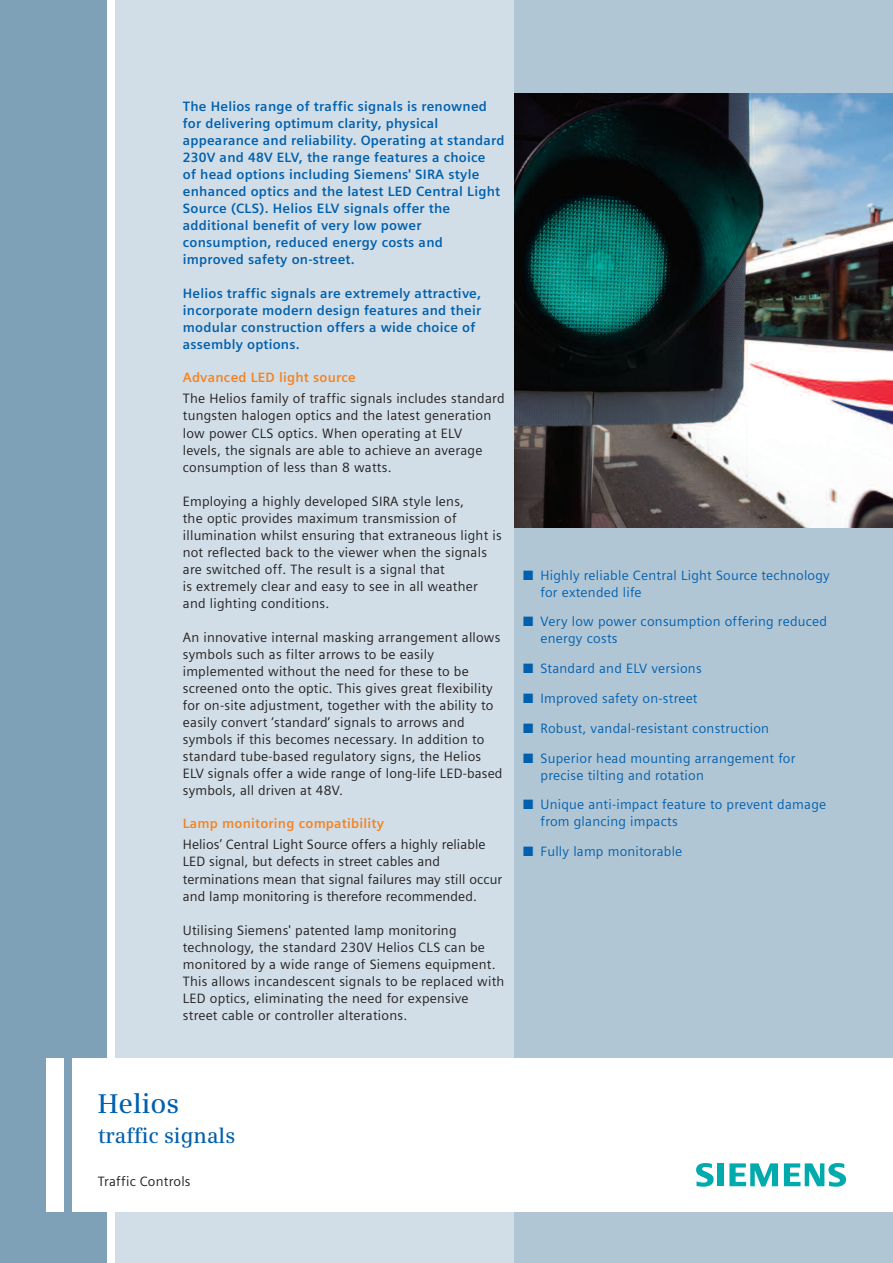
<style>
.page{position:relative;width:893px;height:1263px;background:#fff}
.page>*{position:absolute;margin:0;border:0;box-sizing:border-box;transform-origin:0 0}
.t1{font:600 27px "Siemens Serif OT";color:#0160ae}
.t2{font:600 21px "Siemens Serif OT";color:#0160ae}
.t3{font:13.5px/17px "Siemens Sans";letter-spacing:.015em;color:#231f20}
.t4{font:700 13.5px/17px "Siemens Sans";letter-spacing:.015em;color:#0160ae}
.t5{font:13.5px/17px "Siemens Sans";letter-spacing:.015em;color:#0160ae}
.t6{font:700 13.5px "Siemens Sans";letter-spacing:.015em;color:#f58220}
</style>
<div class="page">
<div style="left:115px;top:0;width:778px;height:1263px;background:#d1dee7"></div>
<div style="left:514px;top:0;width:379px;height:1263px;background:#b1c6d5"></div>
<img style="left:514px;top:94px;width:379px;height:433px">
<div style="left:0;top:0;width:106px;height:1263px;background:#7ea1b7"></div>
<div style="left:47px;top:1059px;width:17px;height:153px;background:#fff"></div>
<div style="left:72px;top:1059px;width:821px;height:153px;background:#fff"></div>
<svg style="left:696px;top:1163px;width:18px;height:24px"></svg>
<div style="left:717px;top:1163px;width:7px;height:23px;background:#00aaad"></div>
<svg style="left:729px;top:1163px;width:49px;height:23px"></svg>
<svg style="left:784px;top:1163px;width:62px;height:24px"></svg>
<p class="t4" style="left:183px;top:97px;width:323px">The Helios range of traffic signals is renowned for delivering optimum clarity, physical appearance and reliability. Operating at standard 230V and 48V ELV, the range features a choice<br>of head options including Siemens' SIRA style enhanced optics and the latest LED Central Light Source (CLS). Helios ELV signals offer the additional benefit of very low power consumption, reduced energy costs and improved safety on-street.</p>
<p class="t4" style="left:183px;top:285px;width:300px">Helios traffic signals are extremely attractive, incorporate modern design features and their modular construction offers a wide choice of assembly options.</p>
<p class="t6" style="left:183px;top:370px;width:175px">Advanced LED light source</p>
<p class="t3" style="left:183px;top:390px;width:323px">The Helios family of traffic signals includes standard tungsten halogen optics and the latest generation low power CLS optics. When operating at ELV<br>levels, the signals are able to achieve an average consumption of less than 8 watts.</p>
<p class="t3" style="left:183px;top:492px;width:320px">Employing a highly developed SIRA style lens,<br>the optic provides maximum transmission of illumination whilst ensuring that extraneous light is not reflected back to the viewer when the signals are switched off. The result is a signal that<br>is extremely clear and easy to see in all weather and lighting conditions.</p>
<p class="t3" style="left:183px;top:628px;width:321px">An innovative internal masking arrangement allows symbols such as filter arrows to be easily implemented without the need for these to be screened onto the optic. This gives great flexibility for on-site adjustment, together with the ability to easily convert ‘standard’ signals to arrows and symbols if this becomes necessary. In addition to standard tube-based regulatory signs, the Helios ELV signals offer a wide range of long-life LED-based symbols, all driven at 48V.</p>
<p class="t6" style="left:183px;top:816px;width:203px">Lamp monitoring compatibility</p>
<p class="t3" style="left:183px;top:836px;width:321px">Helios’ Central Light Source offers a highly reliable LED signal, but defects in street cables and terminations mean that signal failures may still occur and lamp monitoring is therefore recommended.</p>
<p class="t3" style="left:183px;top:921px;width:323px">Utilising Siemens' patented lamp monitoring technology, the standard 230V Helios CLS can be monitored by a wide range of Siemens equipment.<br>This allows incandescent signals to be replaced with LED optics, eliminating the need for expensive street cable or controller alterations.</p>
<p class="t5" style="left:541px;top:566px;width:291px;text-indent:-18px">■ Highly reliable Central Light Source technology for extended life</p>
<p class="t5" style="left:541px;top:613px;width:288px;text-indent:-18px">■ Very low power consumption offering reduced energy costs</p>
<p class="t5" style="left:523px;top:660px;width:180px">■ Standard and ELV versions</p>
<p class="t5" style="left:523px;top:690px;width:176px">■ Improved safety on-street</p>
<p class="t5" style="left:523px;top:720px;width:248px">■ Robust, vandal-resistant construction</p>
<p class="t5" style="left:541px;top:749px;width:256px;text-indent:-18px">■ Superior head mounting arrangement for precise tilting and rotation</p>
<p class="t5" style="left:541px;top:796px;width:287px;text-indent:-18px">■ Unique anti-impact feature to prevent damage from glancing impacts</p>
<p class="t5" style="left:523px;top:843px;width:161px">■ Fully lamp monitorable</p>
<h1 class="t1" style="left:98px;top:1088px;width:83px">Helios</h1>
<h2 class="t2" style="left:98px;top:1123px;width:139px">traffic signals</h2>
<p class="t3" style="left:98px;top:1173px;width:94px">Traffic Controls</p>
</div>
